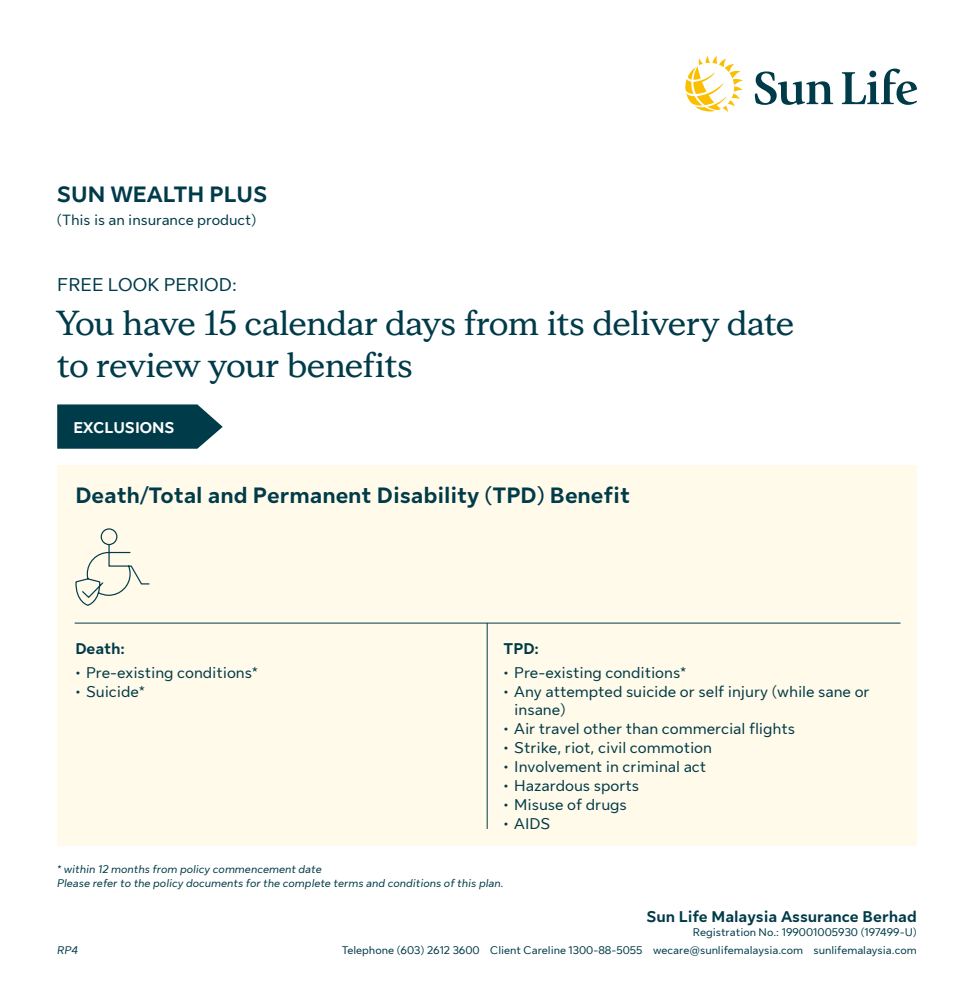
<style>
.page{position:relative;width:974px;height:987px;background:#fff}
.page>*{position:absolute;margin:0;border:0;box-sizing:border-box;transform-origin:0 0}
.t1{font:700 34.5px/41.4px "Sun Life New Display";color:#003b49}
.t2{font:700 22.5px "Sun Life New Text";color:#003b49}
.t3{font:18.75px "Sun Life New Text";color:#003b49}
.t4{font:15.75px/18.9px "Sun Life New Text";color:#003b49}
.t5{font:700 15.75px "Sun Life New Text";color:#003b49}
.t6{font:700 15.75px "Sun Life New Text";color:#fff}
.t7{font:15px "Sun Life New Text";color:#003b49}
.t8{font:11.25px/17.8px "Sun Life New Text";color:#003b49;text-align:right}
.t9{font:italic 11.25px/13.5px "Sun Life New Text";color:#003b49}
</style>
<div class="page">
<svg style="left:57px;top:404px;width:165px;height:44px;background:#144b57"></svg>
<svg style="left:754px;top:71px;width:78px;height:34px"></svg>
<svg style="left:841px;top:69px;width:75px;height:36px"></svg>
<svg style="left:685px;top:56px;width:57px;height:56px"></svg>
<div style="left:57px;top:465px;width:859px;height:380px;background:#fffae9"></div>
<hr style="left:75px;top:622px;width:825px;height:1px;background:#003b49">
<svg style="left:75px;top:528px;width:75px;height:78px"></svg>
<hr style="left:487px;top:622px;width:1px;height:206px;background:#003b49">
<h2 class="t2" style="left:57px;top:178px;width:212px">SUN WEALTH PLUS</h2>
<p class="t7" style="left:57px;top:209px;width:201px">(This is an insurance product)</p>
<p class="t3" style="left:57px;top:272px;width:181px">FREE LOOK PERIOD:</p>
<h1 class="t1" style="left:57px;top:301px;width:738px">You have 15 calendar days from its delivery date to review your benefits</h1>
<p class="t6" style="left:73px;top:416px;width:103px">EXCLUSIONS</p>
<h2 class="t2" style="left:75px;top:479px;width:556px">Death/Total and Permanent Disability (TPD) Benefit</h2>
<p class="t5" style="left:75px;top:638px;width:51px">Death:</p>
<p class="t4" style="left:75px;top:661px;width:184px">• Pre-existing conditions*</p>
<p class="t4" style="left:75px;top:681px;width:71px">• Suicide*</p>
<p class="t5" style="left:503px;top:638px;width:37px">TPD:</p>
<p class="t4" style="left:503px;top:661px;width:184px">• Pre-existing conditions*</p>
<p class="t4" style="left:514px;top:680px;width:357px;text-indent:-11px">• Any attempted suicide or self injury (while sane or insane)</p>
<p class="t4" style="left:503px;top:718px;width:293px">• Air travel other than commercial flights</p>
<p class="t4" style="left:503px;top:737px;width:210px">• Strike, riot, civil commotion</p>
<p class="t4" style="left:503px;top:756px;width:204px">• Involvement in criminal act</p>
<p class="t4" style="left:503px;top:775px;width:137px">• Hazardous sports</p>
<p class="t4" style="left:503px;top:794px;width:124px">• Misuse of drugs</p>
<p class="t4" style="left:503px;top:813px;width:48px">• AIDS</p>
<p class="t9" style="left:57px;top:861px;width:447px">* within 12 months from policy commencement date<br>Please refer to the policy documents for the complete terms and conditions of this plan.</p>
<p class="t9" style="left:57px;top:942px;width:22px">RP4</p>
<p class="t5" style="left:646px;top:905px;width:272px">Sun Life Malaysia Assurance Berhad</p>
<p class="t8" style="left:341px;top:922px;width:576px">Registration No.: 199001005930 (197499-U)<br>Telephone (603) 2612 3600 Client Careline 1300-88-5055 wecare@sunlifemalaysia.com sunlifemalaysia.com</p>
</div>
